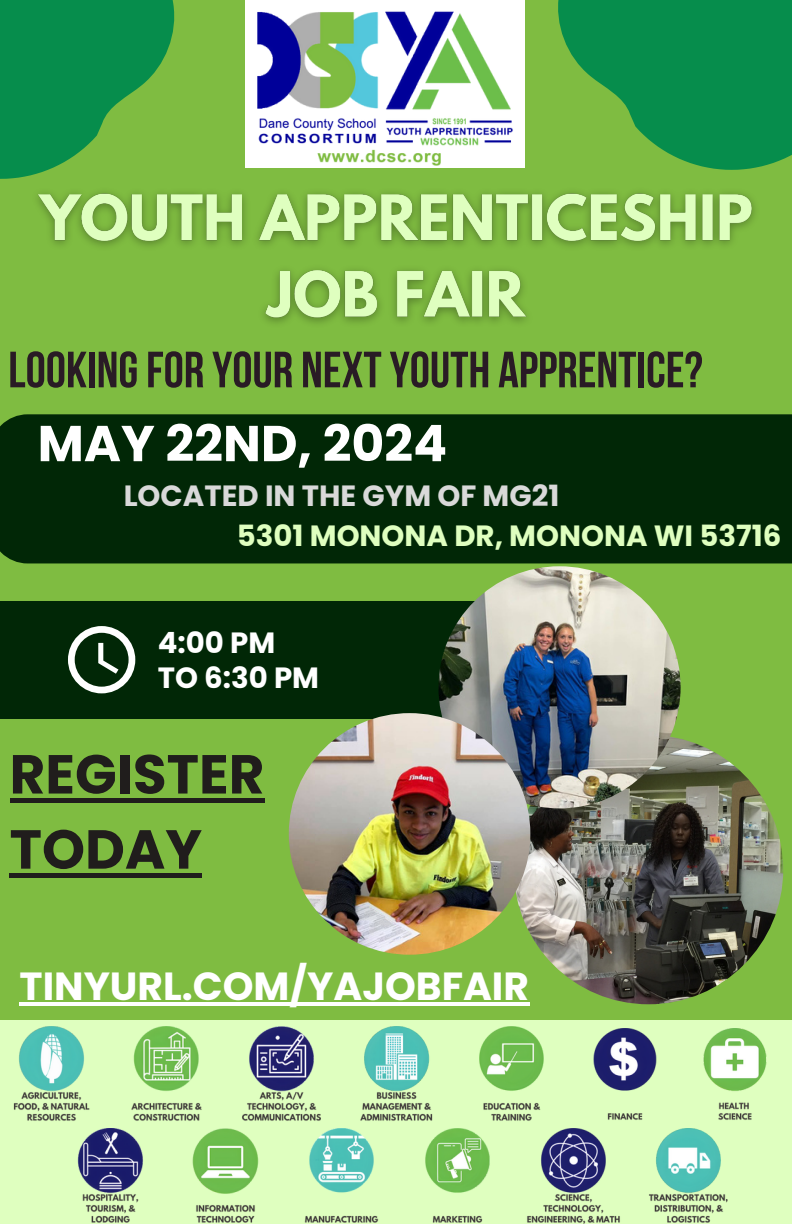
<style>
.page{position:relative;width:792px;height:1224px;background:#7fbc41}
.page>*{position:absolute;margin:0;border:0;box-sizing:border-box;transform-origin:0 0}
.t1{font:700 54.8px/75.2px "Poppins";color:#201d1c}
.t2{font:50.8px "Bebas Neue Cyrillic";color:#291b25}
.t3{font:700 50.4px "Poppins";color:#fff}
.t4{font:700 39.2px "Poppins";color:#fff}
.t5{font:700 29.2px "Poppins";color:#dfffbf}
.t6{font:700 29.2px "Poppins";color:#d9d9d9}
.t7{font:700 29.2px "Poppins";color:#fff}
</style>
<div class="page">
<div style="left:245px;top:0;width:279px;height:168px;background:#fff"></div>
<img style="left:257px;top:11px;width:256px;height:155px">
<svg style="left:558px;top:0;width:234px;height:170px;fill:#068d4c"></svg>
<svg style="left:0;top:0;width:175px;height:179px"></svg>
<div style="left:0;top:414px;width:792px;height:149px;background:#012706"></div>
<div style="left:0;top:1020px;width:792px;height:204px;background:#dfffbf"></div>
<img style="left:13px;top:1027px;width:77px;height:94px">
<img style="left:131px;top:1027px;width:71px;height:94px">
<img style="left:242px;top:1027px;width:79px;height:94px">
<img style="left:360px;top:1027px;width:73px;height:94px">
<img style="left:479px;top:1027px;width:65px;height:94px">
<img style="left:593px;top:1029px;width:64px;height:91px">
<img style="left:703px;top:1029px;width:64px;height:91px">
<img style="left:77px;top:1129px;width:66px;height:94px">
<img style="left:192px;top:1129px;width:67px;height:94px">
<img style="left:304px;top:1129px;width:75px;height:94px">
<img style="left:425px;top:1129px;width:65px;height:94px">
<img style="left:649px;top:1129px;width:79px;height:94px">
<img style="left:527px;top:1129px;width:93px;height:95px">
<div style="left:0;top:601px;width:489px;height:117px;background:#012706"></div>
<svg style="left:68px;top:626px;width:67px;height:67px"></svg>
<img style="left:514px;top:735px;width:269px;height:269px;border-radius:50%">
<img style="left:438px;top:566px;width:243px;height:242px;border-radius:50%">
<img style="left:289px;top:713px;width:241px;height:242px;border-radius:50%">
<img style="left:37px;top:192px;width:718px;height:132px">
<hr style="left:10px;top:798px;width:254px;height:4px;background:#201d1c">
<div style="left:10px;top:873px;width:192px;height:5px;background:#201d1c"></div>
<hr style="left:20px;top:1002px;width:90px;height:4px;background:#fff">
<hr style="left:110px;top:1002px;width:419px;height:4px;background:#fff">
<p class="t2" style="left:8px;top:349px;width:696px">LOOKINGFOR YOUR NEXTYOUTH APPRENTICE?</p>
<p class="t3" style="left:38px;top:408px;width:411px">MAY 22ND, 2024</p>
<p class="t6" style="left:124px;top:475px;width:437px">LOCATED IN THE GYM OF MG21</p>
<p class="t5" style="left:237px;top:515px;width:546px">5301 MONONA DR, MONONA WI 53716</p>
<p class="t7" style="left:158px;top:622px;width:119px">4:00 PM</p>
<p class="t7" style="left:158px;top:658px;width:163px">TO 6:30 PM</p>
<p class="t1" style="left:10px;top:737px;width:256px">REGISTER<br>TODAY</p>
<p class="t4" style="left:20px;top:959px;width:511px">TINYURL.COM/YAJOBFAIR</p>
</div>
